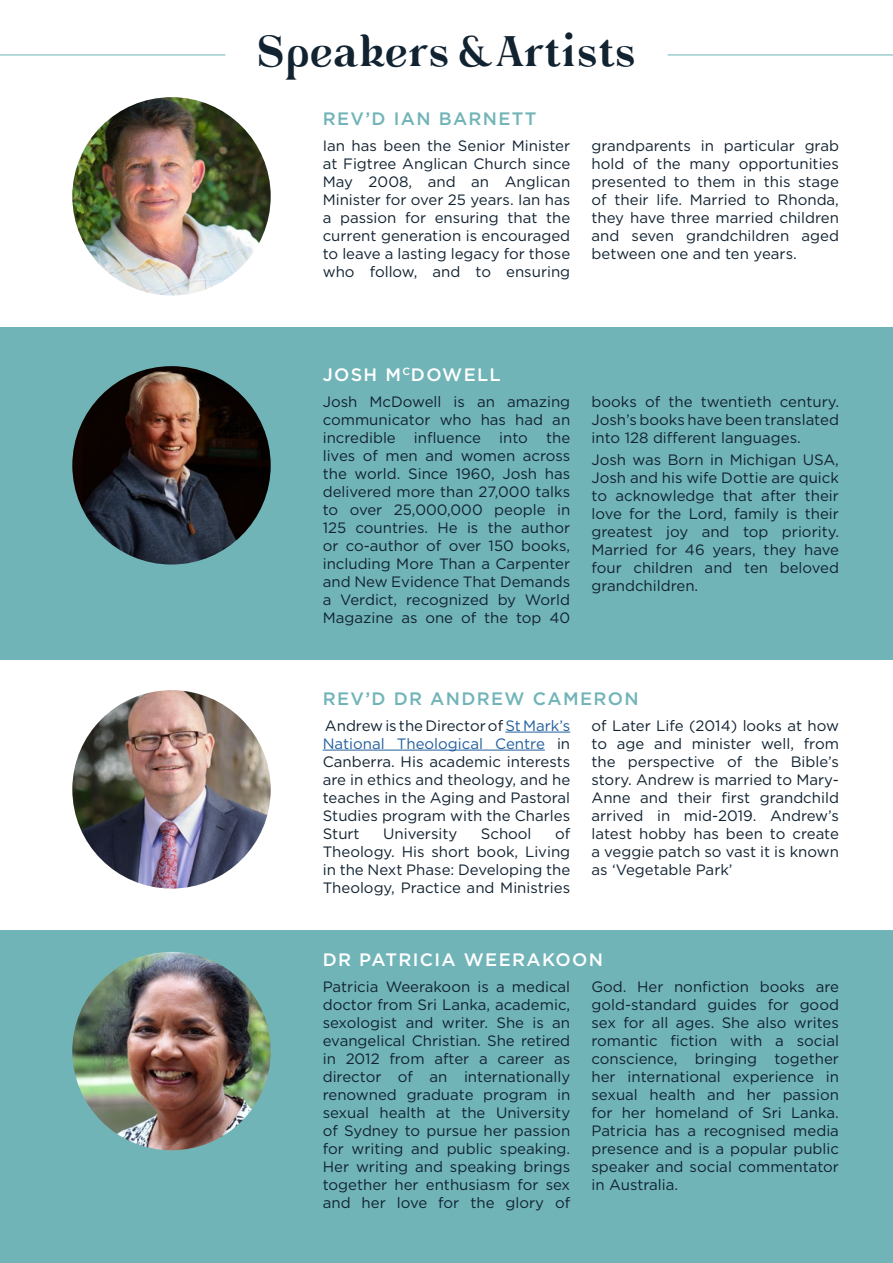
<style>
.page{position:relative;width:893px;height:1263px;background:#fff}
.page>*{position:absolute;margin:0;border:0;box-sizing:border-box;transform-origin:0 0}
.t1{font:38.85px "Gorni";color:#112231}
.t2{font:500 18px "Gotham";letter-spacing:.075em;color:#71b4b8}
.t3{font:500 18px "Gotham";letter-spacing:.075em;color:#fff}
.t4{font:15px/18px "Gotham";color:#112231;text-align:justify}
.s1{color:#215e9e}
</style>
<div class="page">
<div style="left:0;top:327px;width:893px;height:333px;background:#71b4b8"></div>
<div style="left:0;top:931px;width:893px;height:332px;background:#71b4b8"></div>
<hr style="left:0;top:54px;width:225px;height:1px;background:#71b4b8">
<hr style="left:668px;top:54px;width:225px;height:1px;background:#71b4b8">
<hr style="left:505px;top:732px;width:65px;height:1px;background:#215e9e">
<hr style="left:323px;top:750px;width:222px;height:1px;background:#215e9e">
<img style="left:72px;top:366px;width:199px;height:198px;border-radius:99px">
<img style="left:72px;top:690px;width:199px;height:198px;border-radius:99px">
<img style="left:72px;top:952px;width:199px;height:198px;border-radius:99px">
<img style="left:72px;top:97px;width:199px;height:199px;border-radius:99px">
<h1 class="t1" style="left:257px;top:30px;width:381px">Speakers &amp; Artists</h1>
<p class="t2" style="left:323px;top:107px;width:215px">REV’D IAN BARNETT</p>
<p class="t4" style="left:323px;top:136px;width:249px">Ian has been the Senior Minister at Figtree Anglican Church since May 2008, and an Anglican Minister for over 25 years. Ian has a passion for ensuring that the current generation is encouraged to leave a lasting legacy for those who follow, and to ensuring</p>
<p class="t4" style="left:591px;top:136px;width:249px">grandparents in particular grab hold of the many opportunities presented to them in this stage of their life. Married to Rhonda, they have three married children and seven grandchildren aged between one and ten years.</p>
<p class="t3" style="left:323px;top:362px;width:180px">JOSH M<sup>C</sup>DOWELL</p>
<p class="t4" style="left:323px;top:392px;width:249px">Josh McDowell is an amazing communicator who has had an incredible influence into the lives of men and women across the world. Since 1960, Josh has delivered more than 27,000 talks to over 25,000,000 people in 125 countries. He is the author or co-author of over 150 books, including More Than a Carpenter and New Evidence That Demands a Verdict, recognized by World Magazine as one of the top 40</p>
<p class="t4" style="left:591px;top:392px;width:249px">books of the twentieth century.<br>Josh’s books have been translated into 128 different languages.</p>
<p class="t4" style="left:591px;top:450px;width:249px">Josh was Born in Michigan USA, Josh and his wife Dottie are quick to acknowledge that after their love for the Lord, family is their greatest joy and top priority.<br>Married for 46 years, they have four children and ten beloved grandchildren.</p>
<p class="t2" style="left:323px;top:686px;width:317px">REV’D DR ANDREW CAMERON</p>
<p class="t4" style="left:323px;top:716px;width:249px">Andrew is the Director of <span class="s1">St Mark’s National Theological Centre</span> in Canberra. His academic interests are in ethics and theology, and he teaches in the Aging and Pastoral Studies program with the Charles Sturt</p>
<p class="t4" style="left:323px;top:824px;width:249px;text-indent:232px">of Theology. His short book, Living in the Next Phase: Developing the Theology, Practice and Ministries</p>
<p class="t4" style="left:383px;top:824px;width:76px">University</p>
<p class="t4" style="left:481px;top:824px;width:52px">School</p>
<p class="t4" style="left:591px;top:716px;width:249px">of Later Life (2014) looks at how to age and minister well, from the perspective of the Bible’s story. Andrew is married to Mary-Anne and their first grandchild arrived in mid-2019. Andrew’s latest hobby has been to create a veggie patch so vast it is known as ‘Vegetable Park’</p>
<p class="t3" style="left:323px;top:948px;width:282px">DR PATRICIA WEERAKOON</p>
<p class="t4" style="left:323px;top:978px;width:249px">Patricia Weerakoon is a medical doctor from Sri Lanka, academic, sexologist and writer. She is an evangelical Christian. She retired in 2012 from after a career as director of an internationally renowned graduate program in sexual health at the University of Sydney to pursue her passion for writing and public speaking.<br>Her writing and speaking brings together her enthusiasm for sex and her love for the glory of</p>
<p class="t4" style="left:591px;top:978px;width:249px">God. Her nonfiction books are gold-standard guides for good sex for all ages. She also writes romantic fiction with a social conscience, bringing together her international experience in sexual health and her passion for her homeland of Sri Lanka.<br>Patricia has a recognised media presence and is a popular public speaker and social commentator in Australia.</p>
</div>
